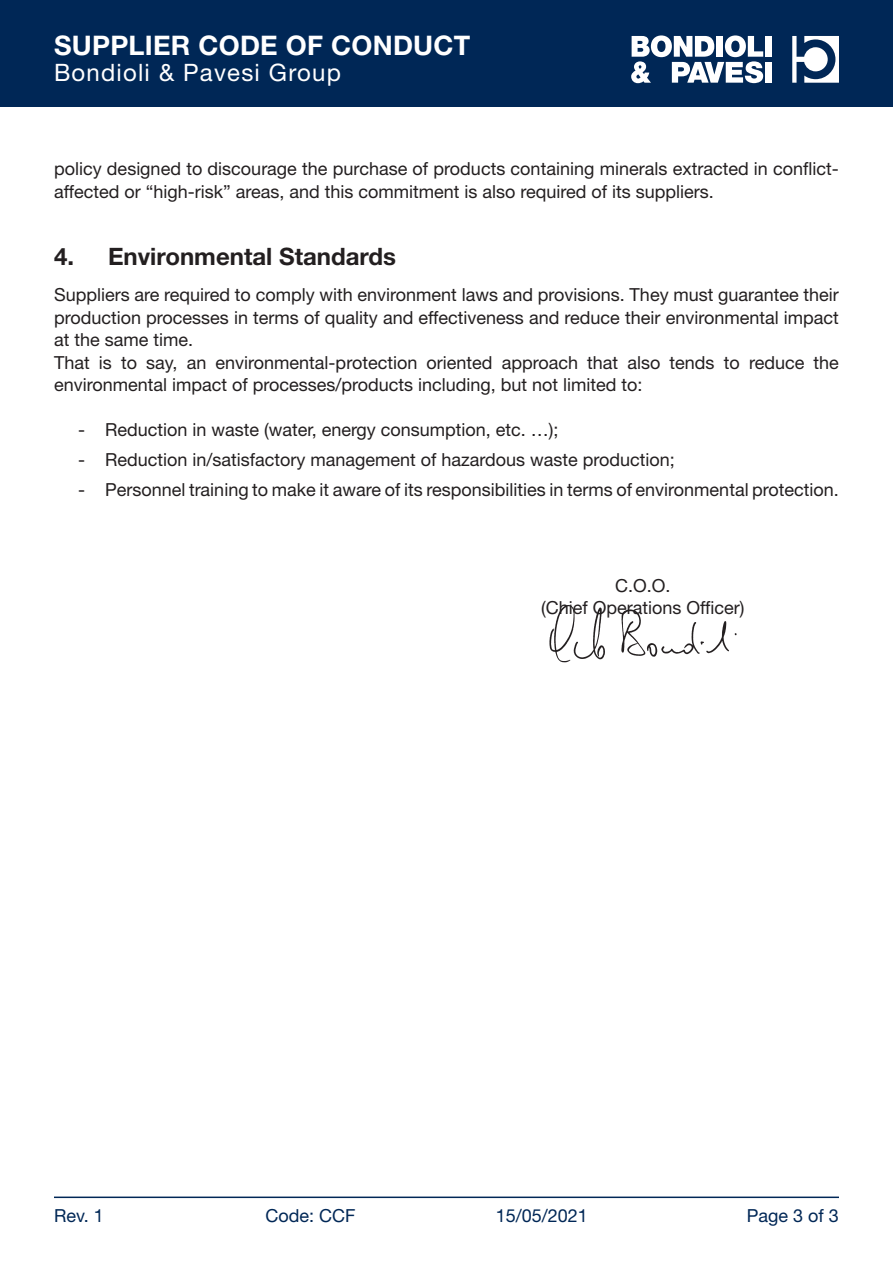
<style>
.page{position:relative;width:893px;height:1263px;background:#fff}
.page>*{position:absolute;margin:0;border:0;box-sizing:border-box;transform-origin:0 0}
.t1{font:700 27px "Helvetica Neue LT Std";letter-spacing:.01em;color:#fff}
.t2{font:700 24px "Helvetica Neue LT Std";color:#231f20}
.t3{font:24px "Helvetica Neue LT Std";letter-spacing:.05em;color:#fff}
.t4{font:18px/22.5px "Helvetica Neue LT Std";color:#231f20}
.t5{font:18px "Helvetica Neue LT Std";color:#002756}
</style>
<div class="page">
<div style="left:0;top:0;width:893px;height:106px;background:#002756"></div>
<hr style="left:54px;top:1196px;width:785px;height:2px;background:#002756">
<div style="left:765px;top:36px;width:6px;height:21px;background:#fff"></div>
<div style="left:765px;top:62px;width:6px;height:21px;background:#fff"></div>
<svg style="left:631px;top:35px;width:132px;height:48px"></svg>
<svg style="left:792px;top:36px;width:47px;height:47px"></svg>
<img style="left:549px;top:605px;width:188px;height:58px">
<h1 class="t1" style="left:54px;top:28px;width:418px">SUPPLIER CODE OF CONDUCT</h1>
<h2 class="t3" style="left:54px;top:58px;width:288px">Bondioli &amp; Pavesi Group</h2>
<p class="t4" style="left:54px;top:157px;width:786px">policy designed to discourage the purchase of products containing minerals extracted in conflict&shy;affected or “high-risk” areas, and this commitment is also required of its suppliers.</p>
<p class="t2" style="left:54px;top:242px;width:344px">4. Environmental Standards</p>
<p class="t4" style="left:54px;top:283px;width:786px;text-align:justify">Suppliers are required to comply with environment laws and provisions. They must guarantee their production processes in terms of quality and effectiveness and reduce their environmental impact at the same time.</p>
<p class="t4" style="left:54px;top:351px;width:786px">That is to say, an environmental-protection oriented approach that also tends to reduce the environmental impact of processes/products including, but not limited to:</p>
<p class="t4" style="left:78px;top:418px;width:482px">- Reduction in waste (water, energy consumption, etc. …);</p>
<p class="t4" style="left:78px;top:448px;width:598px">- Reduction in/satisfactory management of hazardous waste production;</p>
<p class="t4" style="left:78px;top:478px;width:762px">- Personnel training to make it aware of its responsibilities in terms of environmental protection.</p>
<p class="t4" style="left:615px;top:574px;width:57px">C.O.O.</p>
<p class="t4" style="left:541px;top:596px;width:205px">(Chief Operations Officer)</p>
<p class="t5" style="left:54px;top:1205px;width:51px">Rev. 1</p>
<p class="t5" style="left:496px;top:1205px;width:94px">15/05/2021</p>
<p class="t5" style="left:265px;top:1205px;width:91px">Code: CCF</p>
<p class="t5" style="left:747px;top:1205px;width:94px">Page 3 of 3</p>
</div>
